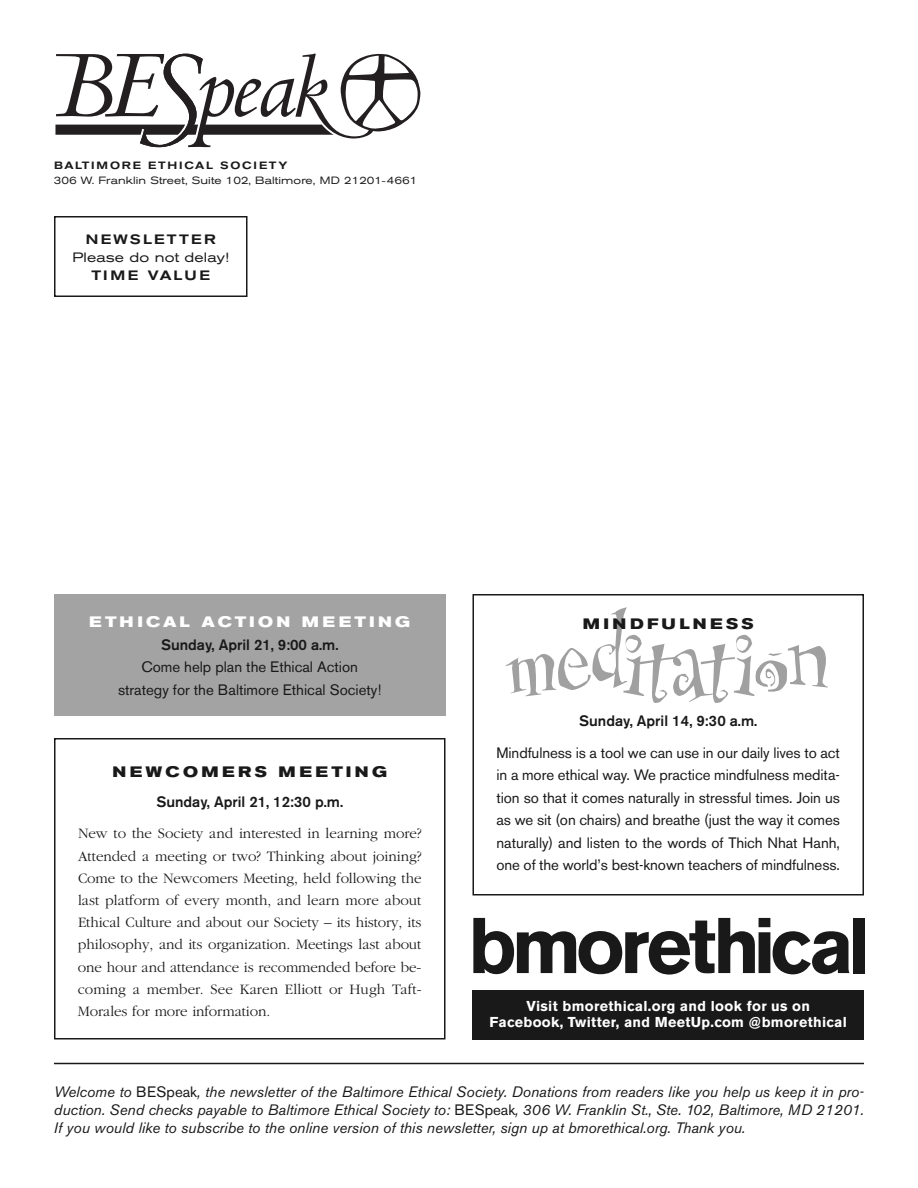
<style>
.page{position:relative;width:918px;height:1188px;background:#fff}
.page>*{position:absolute;margin:0;border:0;box-sizing:border-box;transform-origin:0 0}
.t1{font:700 78px "Akzidenz Grotesk BE";letter-spacing:-.06em;color:#191919}
.t2{font:300 15px/22.2px "Garamond";letter-spacing:-.005em;color:#191919;text-align:justify}
.t3{font:15px/22.5px "Akzidenz Grotesk BE";color:#191919;text-align:center}
.t4{font:italic 15px/18px "Akzidenz Grotesk BE";color:#191919;text-align:justify}
.t5{font:500 15px "Akzidenz Grotesk BE";color:#191919}
.t6{font:700 expanded 15px "Akzidenz Grotesk BE";letter-spacing:.23em;color:#191919}
.t7{font:700 expanded 15px "Akzidenz Grotesk BE";letter-spacing:.21em;color:#fff}
.t8{font:700 14.25px/16.5px "Akzidenz Grotesk BE";letter-spacing:.025em;color:#fff;text-align:center}
.t9{font:500 expanded 13.5px "Akzidenz Grotesk BE";letter-spacing:.15em;color:#191919}
.t10{font:expanded 13.5px "Akzidenz Grotesk BE";letter-spacing:.01em;color:#191919}
.t11{font:expanded 10.5px "Akzidenz Grotesk BE";letter-spacing:.01em;color:#191919}
.t12{font:500 expanded 10.5px "Akzidenz Grotesk BE";letter-spacing:.17em;color:#191919}
.s1{font-style:normal}
</style>
<div class="page">
<svg style="left:55px;top:54px;width:365px;height:93px"></svg>
<div style="left:54px;top:216px;width:194px;height:81px;border:2px solid #191919"></div>
<hr style="left:54px;top:1063px;width:810px;height:1px;background:#191919">
<div style="left:54px;top:594px;width:392px;height:122px;background:#a3a3a3"></div>
<div style="left:54px;top:738px;width:392px;height:302px;border:2px solid #191919"></div>
<div style="left:472px;top:990px;width:392px;height:50px;background:#191919"></div>
<div style="left:472px;top:594px;width:392px;height:302px;border:2px solid #191919"></div>
<svg style="left:505px;top:607px;width:323px;height:96px"></svg>
<p class="t12" style="left:54px;top:162px;width:235px">BALTIMORE ETHICAL SOCIETY</p>
<p class="t11" style="left:54px;top:177px;width:365px">306 W. Franklin Street, Suite 102, Baltimore, MD 21201-4661</p>
<p class="t9" style="left:86px;top:235px;width:132px">NEWSLETTER</p>
<p class="t10" style="left:72px;top:253px;width:158px">Please do not delay!</p>
<p class="t9" style="left:91px;top:271px;width:120px">TIME VALUE</p>
<p class="t7" style="left:89px;top:617px;width:322px">ETHICAL ACTION MEETING</p>
<p class="t5" style="left:161px;top:639px;width:179px">Sunday, April 21, 9:00 a.m.</p>
<p class="t3" style="left:118px;top:657px;width:265px">Come help plan the Ethical Action strategy for the Baltimore Ethical Society!</p>
<p class="t6" style="left:112px;top:767px;width:276px">NEWCOMERS MEETING</p>
<p class="t5" style="left:156px;top:797px;width:188px">Sunday, April 21, 12:30 p.m.</p>
<p class="t2" style="left:78px;top:822px;width:345px">New to the Society and interested in learning more?<br>Attended a meeting or two? Thinking about joining?<br>Come to the Newcomers Meeting, held following the last platform of every month, and learn more about Ethical Culture and about our Society – its history, its philosophy, and its organization. Meetings last about one hour and attendance is recommended before be&shy;coming a member. See Karen Elliott or Hugh Taft-Morales for more information.</p>
<p class="t6" style="left:583px;top:618px;width:173px">MINDFULNESS</p>
<p class="t5" style="left:579px;top:716px;width:180px">Sunday, April 14, 9:30 a.m.</p>
<p class="t3" style="left:496px;top:743px;width:345px;text-align:justify">Mindfulness is a tool we can use in our daily lives to act in a more ethical way. We practice mindfulness medita&shy;tion so that it comes naturally in stressful times. Join us as we sit (on chairs) and breathe (just the way it comes naturally) and listen to the words of Thich Nhat Hanh, one of the world’s best-known teachers of mindfulness.</p>
<h1 class="t1" style="left:468px;top:915px;width:404px">bmorethical</h1>
<p class="t8" style="left:490px;top:999px;width:359px">Visit bmorethical.org and look for us on<br>Facebook, Twitter, and MeetUp.com @bmorethical</p>
<p class="t4" style="left:54px;top:1084px;width:812px">Welcome to <span class="s1">BESpeak</span>, the newsletter of the Baltimore Ethical Society. Donations from readers like you help us keep it in pro&shy;duction. Send checks payable to Baltimore Ethical Society to: <span class="s1">BESpeak</span>, 306 W. Franklin St., Ste. 102, Baltimore, MD 21201.<br>If you would like to subscribe to the online version of this newsletter, sign up at bmorethical.org. Thank you.</p>
</div>
